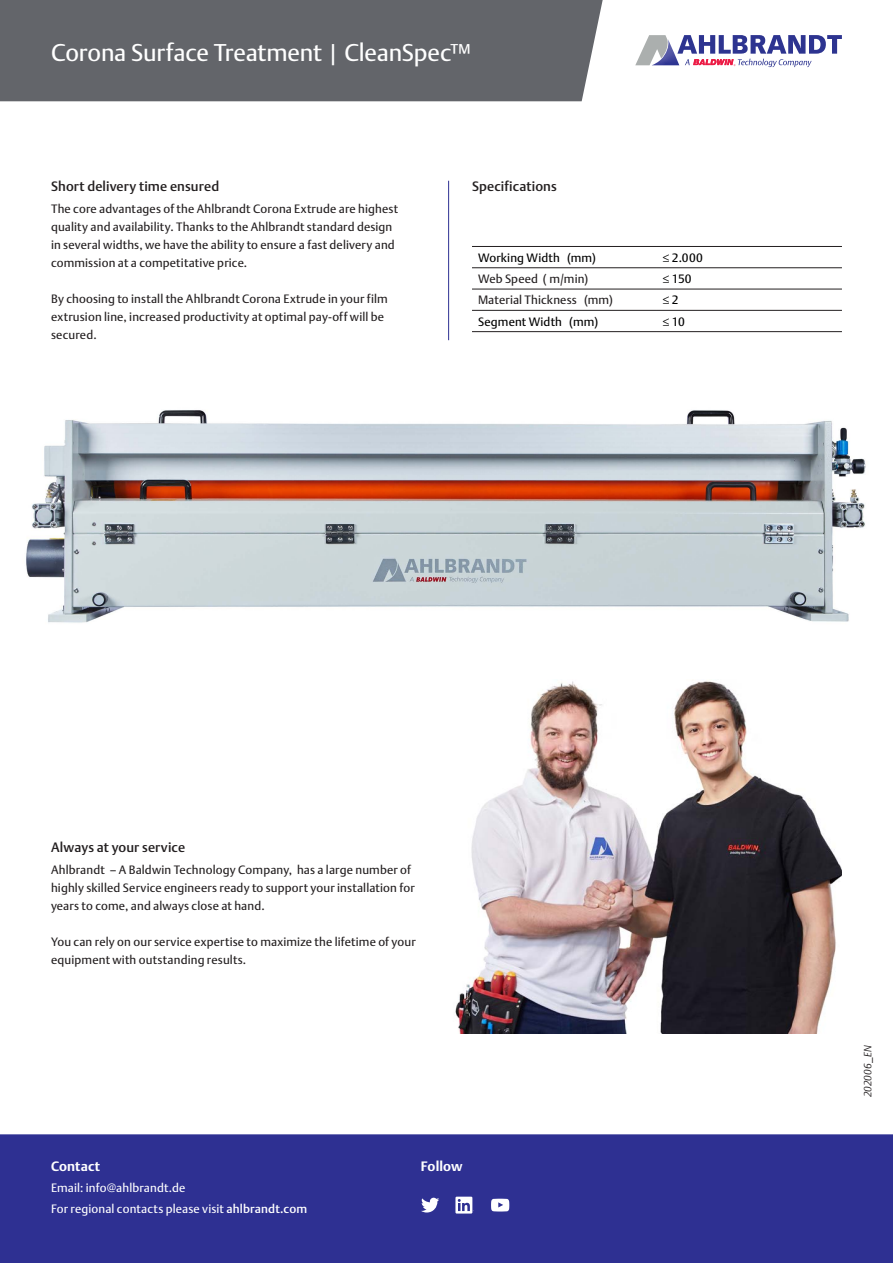
<style>
.page{position:relative;width:893px;height:1263px;background:#fff}
.page>*{position:absolute;margin:0;border:0;box-sizing:border-box;transform-origin:0 0}
.t1{font:24px "DTL Argo T";letter-spacing:-.005em;color:#fff}
.Heading_4{font:500 13.5px "DTL Argo T";letter-spacing:.01em;color:#231f20}
.t2{font:700 13.5px "DTL Argo T";letter-spacing:.01em;color:#fff}
.Copy{font:12px/18px "DTL Argo T";letter-spacing:.01em;color:#231f20}
.t3{font:12px/21px "DTL Argo T";letter-spacing:.01em;color:#fff}
.Copy-2{font:12px "DTL Argo T";letter-spacing:.015em;color:#000}
.t4{font:italic 300 10.5px "DTL Argo T";letter-spacing:-.005em;color:#231f20}
.s1{font-weight:300}
.s2{font-weight:500}
</style>
<div class="page">
<div style="left:0;top:0;width:603px;height:101px;background:#63656a"></div>
<svg style="left:635px;top:35px;width:207px;height:32px"></svg>
<div style="left:0;top:1134px;width:893px;height:129px;background:#2e3092"></div>
<svg style="left:421px;top:1198px;width:18px;height:14px"></svg>
<svg style="left:455px;top:1197px;width:19px;height:16px"></svg>
<svg style="left:491px;top:1199px;width:18px;height:12px"></svg>
<img style="left:26px;top:410px;width:840px;height:213px">
<img style="left:455px;top:681px;width:387px;height:352px">
<hr style="left:472px;top:267px;width:185px;height:1px;background:#231f20">
<hr style="left:657px;top:267px;width:185px;height:1px;background:#231f20">
<hr style="left:472px;top:289px;width:185px;height:1px;background:#231f20">
<hr style="left:657px;top:289px;width:185px;height:1px;background:#231f20">
<hr style="left:472px;top:310px;width:185px;height:1px;background:#231f20">
<hr style="left:657px;top:310px;width:185px;height:1px;background:#231f20">
<hr style="left:472px;top:331px;width:185px;height:1px;background:#231f20">
<hr style="left:657px;top:331px;width:185px;height:1px;background:#231f20">
<hr style="left:472px;top:246px;width:185px;height:1px;background:#231f20">
<hr style="left:657px;top:246px;width:185px;height:1px;background:#231f20">
<hr style="left:448px;top:181px;width:1px;height:159px;background:#2e3092">
<h1 class="t1" style="left:51px;top:38px;width:421px">Corona Surface Treatment <span class="s1">|</span> CleanSpec™</h1>
<p class="Heading_4" style="left:51px;top:178px;width:170px">Short delivery time ensured</p>
<p class="Copy" style="left:51px;top:200px;width:349px">The core advantages of the Ahlbrandt Corona Extrude are highest quality and availability. Thanks to the Ahlbrandt standard design in several widths, we have the ability to ensure a fast delivery and commission at a competitative price.</p>
<p class="Copy" style="left:51px;top:290px;width:338px">By choosing to install the Ahlbrandt Corona Extrude in your film extrusion line, increased productivity at optimal pay-off will be secured.</p>
<p class="Heading_4" style="left:472px;top:178px;width:86px">Specifications</p>
<p class="Copy-2" style="left:478px;top:250px;width:119px">Working Width (mm)</p>
<p class="Copy-2" style="left:663px;top:250px;width:41px">≤ 2.000</p>
<p class="Copy" style="left:478px;top:270px;width:112px">Web Speed ( m/min)</p>
<p class="Copy-2" style="left:663px;top:272px;width:30px">≤ 150</p>
<p class="Copy" style="left:478px;top:291px;width:137px">Material Thickness (mm)</p>
<p class="Copy-2" style="left:663px;top:293px;width:17px">≤ 2</p>
<p class="Copy-2" style="left:478px;top:314px;width:122px">Segment Width (mm)</p>
<p class="Copy-2" style="left:663px;top:314px;width:23px">≤ 10</p>
<p class="Heading_4" style="left:51px;top:839px;width:136px">Always at your service</p>
<p class="Copy" style="left:51px;top:860px;width:365px">Ahlbrandt – A Baldwin Technology Company, has a large number of highly skilled Service engineers ready to support your installation for years to come, and always close at hand.</p>
<p class="Copy" style="left:51px;top:932px;width:366px">You can rely on our service expertise to maximize the lifetime of your equipment with outstanding results.</p>
<p class="t2" style="left:51px;top:1158px;width:51px">Contact</p>
<p class="t3" style="left:51px;top:1177px;width:258px">Email: info@ahlbrandt.de<br>For regional contacts please visit <span class="s2">ahlbrandt.com</span></p>
<p class="t2" style="left:421px;top:1158px;width:43px">Follow</p>
<p class="t4" style="left:861px;top:1097px;width:53px;rotate:-90deg">202006_EN</p>
</div>
